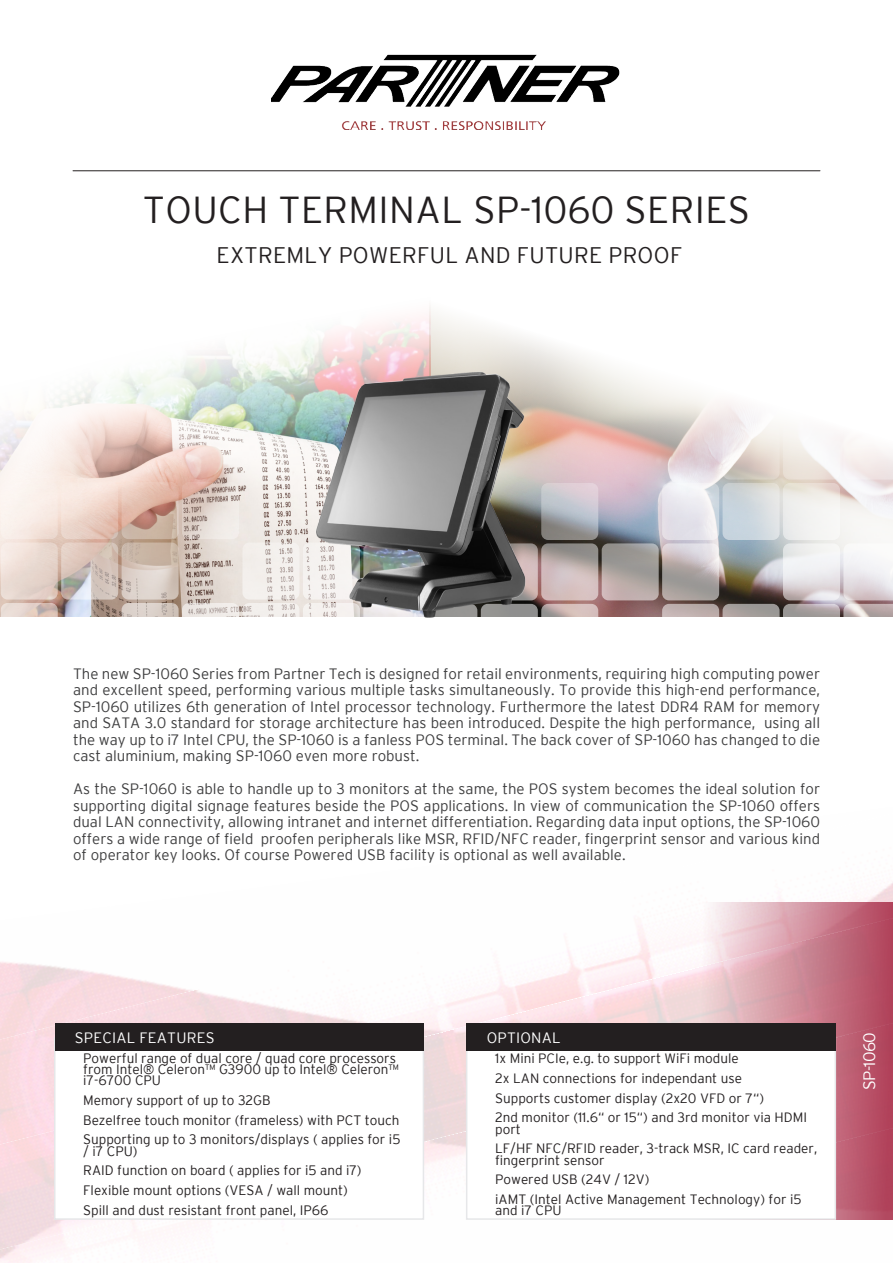
<style>
.page{position:relative;width:893px;height:1263px;background:#fff}
.page>*{position:absolute;margin:0;border:0;box-sizing:border-box;transform-origin:0 0}
.t1{font:300 37.5px "Interstate";letter-spacing:.015em;color:#231f20}
.t2{font:300 22.5px "Interstate";letter-spacing:.015em;color:#231f20}
.t3{font:300 16.5px "Interstate";letter-spacing:-.04em;color:#fff}
.t4{font:300 15px/16.5px "Interstate";color:#3e3e3f;text-align:justify}
.t5{font:300 15px "Interstate";letter-spacing:.015em;color:#fff}
.t6{font:300 13.65px/19.8px "Interstate";color:#231f20}
.t7{font:300 13.5px/19.8px "Interstate";color:#231f20}
</style>
<div class="page">
<img style="left:0;top:882px;width:893px;height:190px">
<img style="left:0;top:906px;width:110px;height:68px">
<img style="left:0;top:307px;width:893px;height:310px">
<svg style="left:649px;top:903px;width:244px;height:317px;background:#d1909d"></svg>
<hr style="left:73px;top:170px;width:747px;height:1px;background:#231f20">
<img style="left:272px;top:54px;width:348px;height:75px">
<div style="left:541px;top:604px;width:57px;height:57px;background:#fff;border-radius:7px"></div>
<svg style="left:662px;top:604px;width:57px;height:57px"></svg>
<svg style="left:723px;top:604px;width:57px;height:57px"></svg>
<svg style="left:783px;top:604px;width:57px;height:57px"></svg>
<svg style="left:541px;top:543px;width:57px;height:57px;background:#bbadab"></svg>
<svg style="left:602px;top:543px;width:57px;height:57px;background:#a9a09e"></svg>
<svg style="left:662px;top:543px;width:57px;height:57px;background:#bab3b3"></svg>
<svg style="left:783px;top:543px;width:57px;height:57px;fill:#ececed"></svg>
<svg style="left:843px;top:543px;width:50px;height:74px"></svg>
<svg style="left:541px;top:483px;width:57px;height:57px;background:#bbb8c0"></svg>
<svg style="left:662px;top:483px;width:57px;height:57px;fill:#e7e5ec"></svg>
<div style="left:723px;top:483px;width:57px;height:57px;background:linear-gradient(to right,#c1ced9,#e2e4e3);border-radius:7px"></div>
<svg style="left:783px;top:483px;width:57px;height:57px;fill:#f0f0ee"></svg>
<svg style="left:723px;top:422px;width:57px;height:57px"></svg>
<svg style="left:783px;top:422px;width:57px;height:57px;fill:#f8f6f5"></svg>
<svg style="left:843px;top:422px;width:50px;height:57px"></svg>
<div style="left:783px;top:362px;width:57px;height:57px;background:#fff;border-radius:7px"></div>
<svg style="left:1px;top:422px;width:57px;height:57px;fill:#fbf5f3"></svg>
<svg style="left:182px;top:482px;width:57px;height:57px;background:#d8c8c1"></svg>
<svg style="left:122px;top:482px;width:57px;height:57px;background:#d3af9f"></svg>
<svg style="left:61px;top:482px;width:57px;height:57px;background:#eed7cc"></svg>
<svg style="left:1px;top:482px;width:57px;height:57px;fill:#faf0ea"></svg>
<svg style="left:242px;top:542px;width:57px;height:57px;background:#eeeae6"></svg>
<svg style="left:122px;top:542px;width:57px;height:57px;background:#d1c2b7"></svg>
<svg style="left:61px;top:542px;width:57px;height:57px;background:#d0c2ba"></svg>
<div style="left:1px;top:542px;width:57px;height:57px;background:linear-gradient(to right,#f2e6df,#e0ccc2);border-radius:7px"></div>
<svg style="left:122px;top:603px;width:151px;height:14px;background:#dcd4ce"></svg>
<svg style="left:1px;top:603px;width:57px;height:14px"></svg>
<img style="left:273px;top:362px;width:295px;height:256px">
<div style="left:54px;top:1037px;width:370px;height:183px;background:#fff;border:2px solid #e6e7e9"></div>
<div style="left:55px;top:1023px;width:368px;height:28px;background:#231f20"></div>
<div style="left:466px;top:1036px;width:370px;height:184px;background:#fff;border:2px solid #e6e7e9"></div>
<div style="left:467px;top:1023px;width:369px;height:28px;background:#231f20"></div>
<h1 class="t1" style="left:143px;top:189px;width:609px">TOUCH TERMINAL SP-1060 SERIES</h1>
<h2 class="t2" style="left:217px;top:243px;width:467px">EXTREMLY POWERFUL AND FUTURE PROOF</h2>
<p class="t4" style="left:73px;top:665px;width:748px">The new SP-1060 Series from Partner Tech is designed for retail environments, requiring high computing power and excellent speed, performing various multiple tasks simultaneously. To provide this high-end performance, SP-1060 utilizes 6th generation of Intel processor technology. Furthermore the latest DDR4 RAM for memory and SATA 3.0 standard for storage architecture has been introduced. Despite the high performance, using all the way up to i7 Intel CPU, the SP-1060 is a fanless POS terminal. The back cover of SP-1060 has changed to die cast aluminium, making SP-1060 even more robust.</p>
<p class="t4" style="left:73px;top:780px;width:749px">As the SP-1060 is able to handle up to 3 monitors at the same, the POS system becomes the ideal solution for supporting digital signage features beside the POS applications. In view of communication the SP-1060 offers dual LAN connectivity, allowing intranet and internet differentiation. Regarding data input options, the SP-1060 offers a wide range of field proofen peripherals like MSR, RFID/NFC reader, fingerprint sensor and various kind of operator key looks. Of course Powered USB facility is optional as well available.</p>
<p class="t5" style="left:75px;top:1029px;width:141px">SPECIAL FEATURES</p>
<p class="t6" style="left:83px;top:1052px;width:317px;line-height:11.2px">Powerful range of dual core / quad core processors from Intel® Celeron™ G3900 up to Intel® Celeron™ i7-6700 CPU</p>
<p class="t6" style="left:83px;top:1090px;width:319px">Memory support of up to 32GB<br>Bezelfree touch monitor (frameless) with PCT touch<br>Supporting up to 3 monitors/displays ( applies for i5</p>
<p class="t6" style="left:83px;top:1141px;width:280px">/ i7 CPU)<br>RAID function on board ( applies for i5 and i7)<br>Flexible mount options (VESA / wall mount)<br>Spill and dust resistant front panel, IP66</p>
<p class="t5" style="left:487px;top:1030px;width:75px">OPTIONAL</p>
<p class="t7" style="left:495px;top:1048px;width:313px">1x Mini PCIe, e.g. to support WiFi module<br>2x LAN connections for independant use<br>Supports customer display (2x20 VFD or 7“)<br>2nd monitor (11.6“ or 15“) and 3rd monitor via HDMI</p>
<p class="t7" style="left:495px;top:1119px;width:324px">port<br>LF/HF NFC/RFID reader, 3-track MSR, IC card reader,</p>
<p class="t7" style="left:495px;top:1150px;width:308px">fingerprint sensor<br>Powered USB (24V / 12V)<br>iAMT (Intel Active Management Technology) for i5</p>
<p class="t7" style="left:495px;top:1201px;width:68px">and i7 CPU</p>
<p class="t3" style="left:860px;top:1090px;width:60px;rotate:-90deg">SP-1060</p>
</div>
